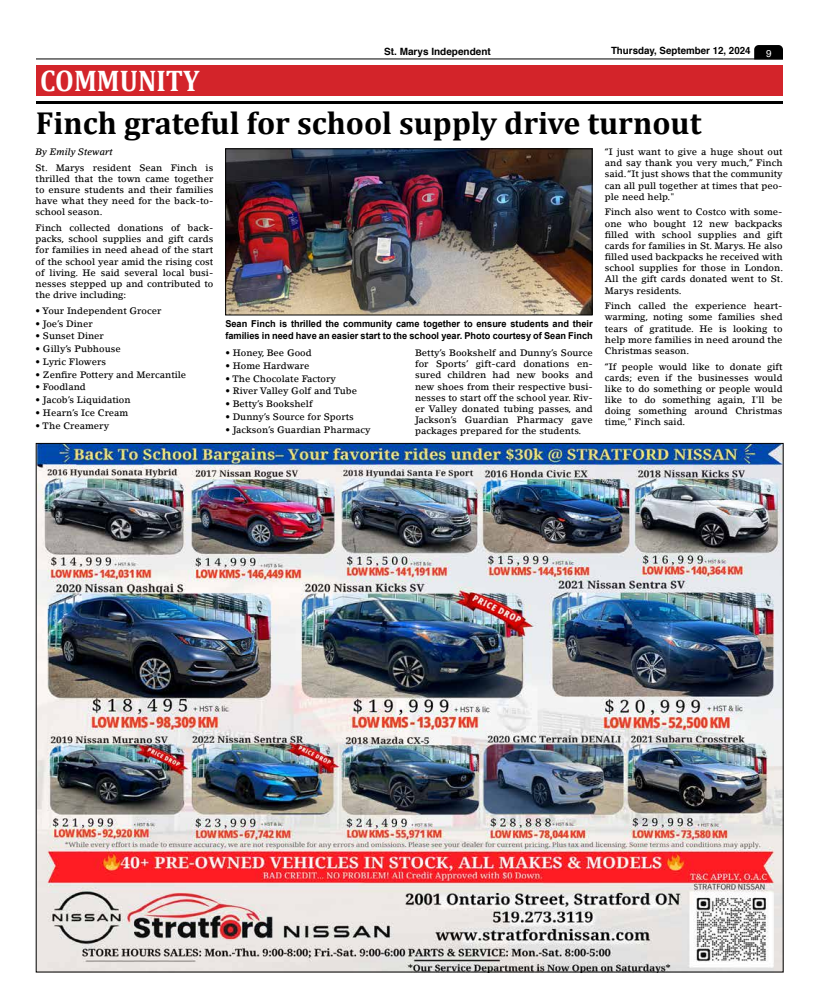
<style>
.page{position:relative;width:819px;height:1008px;background:#fff}
.page>*{position:absolute;margin:0;border:0;box-sizing:border-box;transform-origin:0 0}
.t1{font:700 32px "Cambria";color:#000}
.t2{font:700 30px "Cambria";color:#fff;scale:.9 1}
.t3{font:700 10px "Helvetica";color:#000}
.t4{font:10px "Helvetica";color:#fff}
.t5{font:700 9.5px/11.4px "Arial";color:#000}
.t6{font:500 9.3px/11.2px "Lino Letter Std";color:#000;text-align:justify}
.t7{font:italic 500 9.3px "Lino Letter Std";color:#000}
</style>
<div class="page">
<hr style="left:36px;top:58px;width:747px;height:1px;background:#000">
<svg style="left:754px;top:45px;width:29px;height:14px"></svg>
<div style="left:36px;top:65px;width:747px;height:31px;background:#d3242a"></div>
<hr style="left:36px;top:101px;width:747px;height:3px;background:#000">
<img style="left:38px;top:445px;width:743px;height:525px">
<img style="left:227px;top:151px;width:363px;height:162px">
<div style="left:225px;top:149px;width:367px;height:166px;border:1px solid #000"></div>
<h2 class="t2" style="left:40px;top:59px;width:178px">COMMUNITY</h2>
<p class="t3" style="left:384px;top:43px;width:108px">St. Marys Independent</p>
<p class="t3" style="left:611px;top:43px;width:141px">Thursday, September 12, 2024</p>
<p class="t4" style="left:766px;top:46px;width:7px">9</p>
<h1 class="t1" style="left:36px;top:100px;width:667px">Finch grateful for school supply drive turnout</h1>
<p class="t7" style="left:36px;top:146px;width:79px">By Emily Stewart</p>
<p class="t6" style="left:36px;top:162px;width:179px">St. Marys resident Sean Finch is thrilled that the town came together to ensure students and their families have what they need for the back-to&shy;school season.</p>
<p class="t6" style="left:36px;top:222px;width:179px">Finch collected donations of back&shy;packs, school supplies and gift cards for families in need ahead of the start of the school year amid the rising cost of living. He said several local busi&shy;nesses stepped up and contributed to the drive including:</p>
<p class="t6" style="left:36px;top:305px;width:127px">• Your Independent Grocer</p>
<p class="t6" style="left:36px;top:318px;width:59px">• Joe’s Diner</p>
<p class="t6" style="left:36px;top:330px;width:70px">• Sunset Diner</p>
<p class="t6" style="left:36px;top:343px;width:87px">• Gilly’s Pubhouse</p>
<p class="t6" style="left:36px;top:356px;width:72px">• Lyric Flowers</p>
<p class="t6" style="left:36px;top:369px;width:152px">• Zenfire Pottery and Mercantile</p>
<p class="t6" style="left:36px;top:382px;width:52px">• Foodland</p>
<p class="t6" style="left:36px;top:394px;width:97px">• Jacob’s Liquidation</p>
<p class="t6" style="left:36px;top:407px;width:94px">• Hearn’s Ice Cream</p>
<p class="t6" style="left:36px;top:420px;width:75px">• The Creamery</p>
<p class="t5" style="left:225px;top:318px;width:369px">Sean Finch is thrilled the community came together to ensure students and their families in need have an easier start to the school year. Photo courtesy of Sean Finch</p>
<p class="t6" style="left:225px;top:347px;width:88px">• Honey, Bee Good</p>
<p class="t6" style="left:225px;top:360px;width:86px">• Home Hardware</p>
<p class="t6" style="left:225px;top:373px;width:112px">• The Chocolate Factory</p>
<p class="t6" style="left:225px;top:386px;width:133px">• River Valley Golf and Tube</p>
<p class="t6" style="left:225px;top:398px;width:89px">• Betty’s Bookshelf</p>
<p class="t6" style="left:225px;top:411px;width:130px">• Dunny’s Source for Sports</p>
<p class="t6" style="left:225px;top:424px;width:147px">• Jackson’s Guardian Pharmacy</p>
<p class="t6" style="left:415px;top:347px;width:179px">Betty’s Bookshelf and Dunny’s Source for Sports’ gift-card donations en&shy;sured children had new books and new shoes from their respective busi&shy;nesses to start off the school year. Riv&shy;er Valley donated tubing passes, and Jackson’s Guardian Pharmacy gave packages prepared for the students.</p>
<p class="t6" style="left:605px;top:146px;width:179px">“I just want to give a huge shout out and say thank you very much,” Finch said. “It just shows that the community can all pull together at times that peo&shy;ple need help."</p>
<p class="t6" style="left:605px;top:207px;width:180px">Finch also went to Costco with some&shy;one who bought 12 new backpacks filled with school supplies and gift cards for families in St. Marys. He also filled used backpacks he received with school supplies for those in London.<br>All the gift cards donated went to St.<br>Marys residents.</p>
<p class="t6" style="left:605px;top:300px;width:179px">Finch called the experience heart&shy;warming, noting some families shed tears of gratitude. He is looking to help more families in need around the Christmas season.</p>
<p class="t6" style="left:605px;top:361px;width:179px">“If people would like to donate gift cards; even if the businesses would like to do something or people would like to do something again, I'll be doing something around Christmas time," Finch said.</p>
</div>
